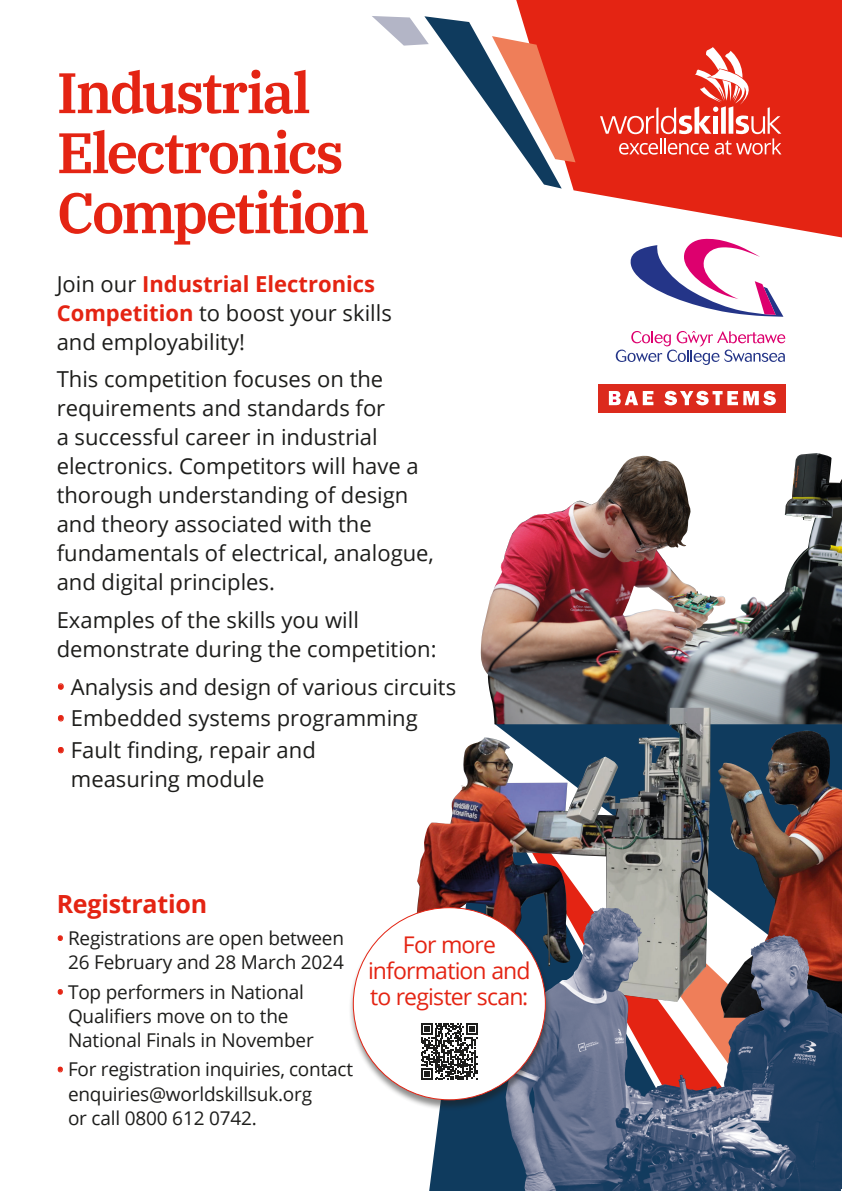
<style>
.page{position:relative;width:842px;height:1191px;background:#fff}
.page>*{position:absolute;margin:0;border:0;box-sizing:border-box;transform-origin:0 0}
.t1{font:600 57px/60px "IBM Plex Serif";letter-spacing:-.045em;color:#e42413}
.reg_subtitle{font:700 25px "Open Sans";letter-spacing:-.01em;color:#e42413}
.t2{font:23px/26px "Open Sans";letter-spacing:-.04em;color:#e42413;text-align:center}
.body{font:22px/29px "Open Sans";color:#1d1d1b}
.t3{font:19px/24px "Open Sans";letter-spacing:-.01em;color:#1d1d1b}
.s1{font-weight:700;color:#e42413}
.s2{color:#e42413}
</style>
<div class="page">
<img style="left:711px;top:713px;width:131px;height:195px">
<img style="left:480px;top:454px;width:335px;height:270px">
<svg style="left:429px;top:787px;width:283px;height:404px;fill:#0f3b5e"></svg>
<svg style="left:516px;top:0;width:326px;height:237px;fill:#e42413"></svg>
<svg style="left:711px;top:845px;width:68px;height:54px;fill:#0f3b5e"></svg>
<svg style="left:600px;top:47px;width:181px;height:108px"></svg>
<svg style="left:372px;top:16px;width:203px;height:173px"></svg>
<svg style="left:711px;top:899px;width:121px;height:9px"></svg>
<img style="left:417px;top:708px;width:294px;height:200px">
<img style="left:505px;top:908px;width:337px;height:283px">
<div style="left:348px;top:907px;width:204px;height:204px;background:#1d1d1b;opacity:.5"></div>
<div style="left:353px;top:907px;width:192px;height:192px;background:#fff;border-radius:50%"></div>
<svg style="left:421px;top:1023px;width:57px;height:57px"></svg>
<div style="left:598px;top:384px;width:187px;height:28px;background:#dc2a1d"></div>
<svg style="left:664px;top:391px;width:112px;height:14px"></svg>
<svg style="left:609px;top:391px;width:44px;height:14px"></svg>
<svg style="left:630px;top:239px;width:153px;height:78px"></svg>
<svg style="left:616px;top:331px;width:169px;height:34px"></svg>
<p class="t1" style="left:57px;top:58px;width:314px">Industrial<br>Electronics<br>Competition</p>
<p class="body" style="left:57px;top:269px;width:337px">Join our <span class="s1">Industrial Electronics<br>Competition</span> to boost your skills and employability!</p>
<p class="body" style="left:57px;top:364px;width:379px">This competition focuses on the requirements and standards for<br>a successful career in industrial electronics. Competitors will have a thorough understanding of design and theory associated with the fundamentals of electrical, analogue, and digital principles.</p>
<p class="body" style="left:57px;top:605px;width:381px">Examples of the skills you will demonstrate during the competition:</p>
<p class="body" style="left:57px;top:671px;width:401px"><span class="s2">•</span> Analysis and design of various circuits</p>
<p class="body" style="left:57px;top:703px;width:363px"><span class="s2">•</span> Embedded systems programming</p>
<p class="body" style="left:71px;top:735px;width:246px;text-indent:-14px"><span class="s2">•</span> Fault finding, repair and measuring module</p>
<p class="reg_subtitle" style="left:57px;top:886px;width:152px">Registration</p>
<p class="t3" style="left:57px;top:925px;width:289px;text-align:center"><span class="s2">•</span> Registrations are open between<br>26 February and 28 March 2024</p>
<p class="t3" style="left:68px;top:979px;width:247px;text-indent:-11px"><span class="s2">•</span> Top performers in National<br>Qualifiers move on to the<br>National Finals in November</p>
<p class="t3" style="left:68px;top:1057px;width:287px;text-indent:-11px"><span class="s2">•</span> For registration inquiries, contact enquiries@worldskillsuk.org<br>or call 0800 612 0742.</p>
<p class="t2" style="left:368px;top:931px;width:164px">For more information and to register scan:</p>
</div>
